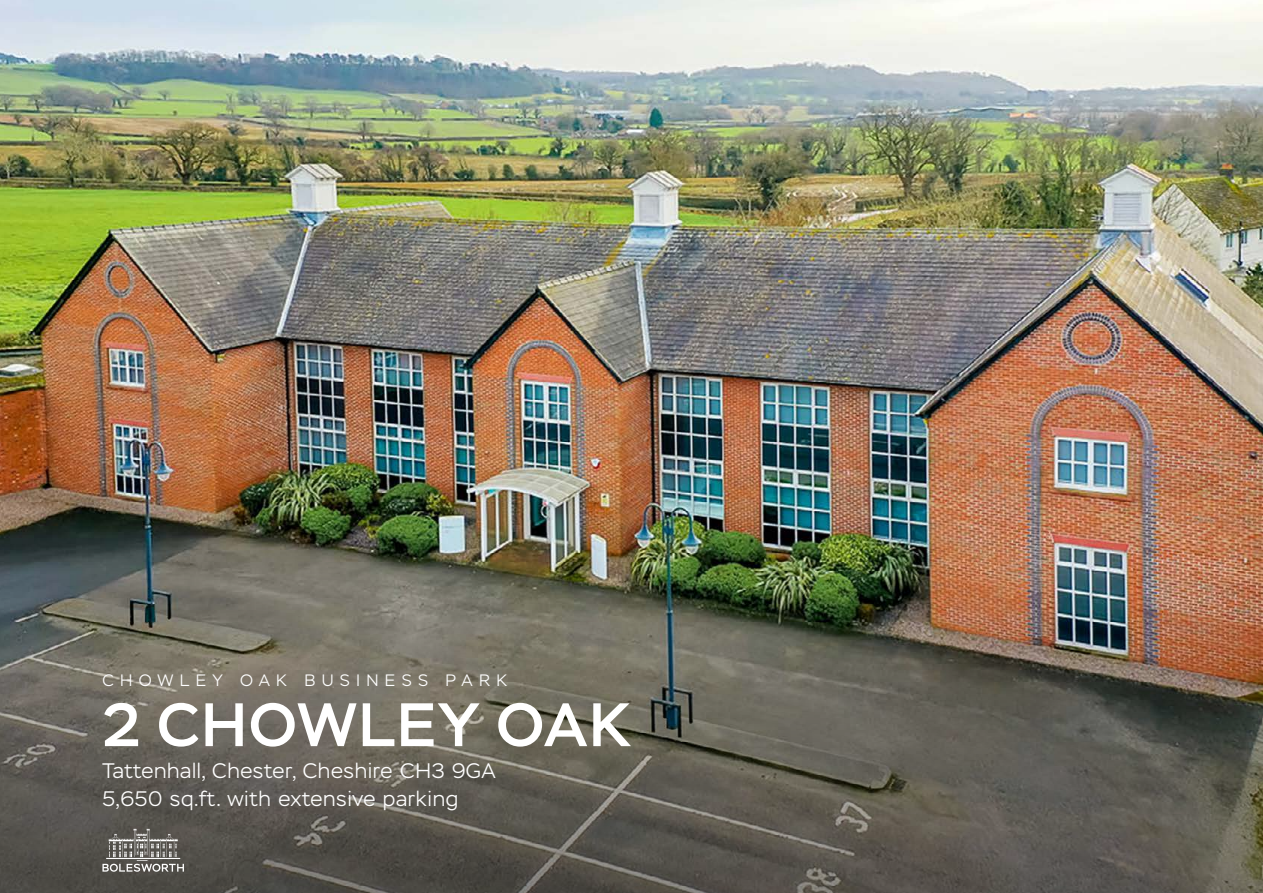
<style>
.page{position:relative;width:1263px;height:893px;background:#fff}
.page>*{position:absolute;margin:0;border:0;box-sizing:border-box;transform-origin:0 0}
.t1{font:500 61.2px "Stem";letter-spacing:.03em;color:#fff}
.t2{font:300 21px/28.5px "Stem";letter-spacing:.03em;color:#fff}
.t3{font:300 16.5px "Stem";letter-spacing:.38em;color:#fff}
</style>
<div class="page">
<img style="left:0;top:0;width:1263px;height:459px">
<img style="left:0;top:459px;width:1263px;height:434px">
<svg style="left:102px;top:829px;width:82px;height:43px;background:#797672"></svg>
<p class="t3" style="left:103px;top:671px;width:406px">CHOWLEY OAK BUSINESS PARK</p>
<h1 class="t1" style="left:102px;top:687px;width:530px">2 CHOWLEY OAK</h1>
<p class="t2" style="left:102px;top:756px;width:395px">Tattenhall, Chester, Cheshire CH3 9GA<br>5,650 sq.ft. with extensive parking</p>
</div>
